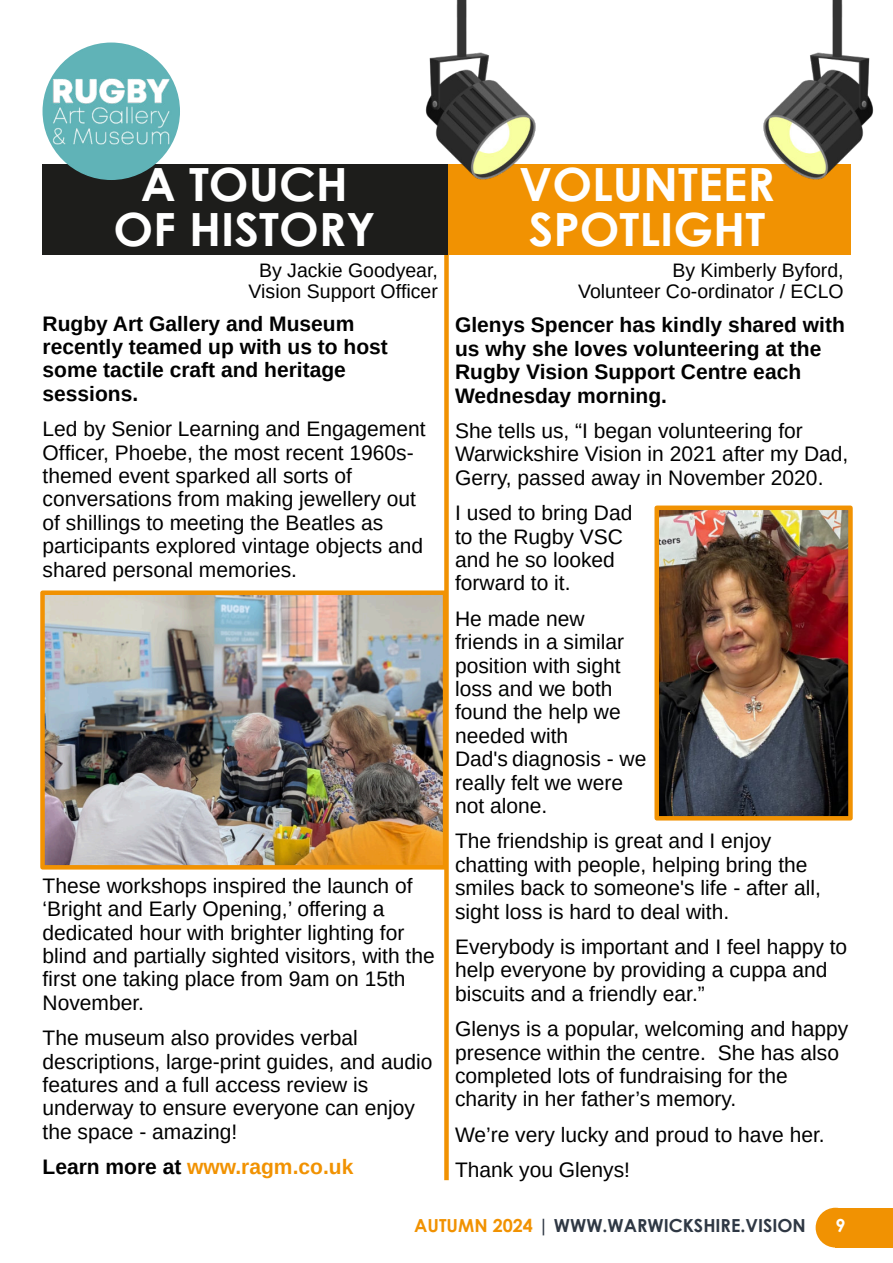
<style>
.page{position:relative;width:893px;height:1263px;background:#fff}
.page>*{position:absolute;margin:0;border:0;box-sizing:border-box;transform-origin:0 0}
.t1{font:700 45.9px/45.9px "Century Gothic";color:#fff}
.t2{font:21px/23.4px "Arimo";color:#000}
.t3{font:700 21px/23.4px "Arimo";color:#000}
.t4{font:700 21px "Arimo";color:#f19202}
.t5{font:19.5px/20.1px "Arimo";color:#000;text-align:right}
.t6{font:700 18px "Century Gothic";color:#2f3844}
.t7{font:700 18px "Century Gothic";color:#fff}
.s1{color:#000}
.s2{color:#f19202}
</style>
<div class="page">
<div style="left:816px;top:1208px;width:39px;height:39px;background:#f19202;border-radius:50%"></div>
<div style="left:835px;top:1208px;width:58px;height:39px;background:#f19202"></div>
<div style="left:444px;top:167px;width:5px;height:1011px;background:#f19202"></div>
<img style="left:659px;top:510px;width:189px;height:305px">
<div style="left:654px;top:505px;width:199px;height:315px;border:4px solid #f19202"></div>
<img style="left:45px;top:595px;width:397px;height:269px">
<div style="left:40px;top:590px;width:407px;height:279px;border:4px solid #f19202"></div>
<div style="left:445px;top:164px;width:405px;height:91px;background:#f19202"></div>
<div style="left:43px;top:164px;width:405px;height:91px;background:#1d1d1b"></div>
<img style="left:763px;top:0;width:111px;height:182px">
<img style="left:425px;top:0;width:111px;height:180px">
<img style="left:43px;top:43px;width:137px;height:137px;border-radius:50%">
<h1 class="t1" style="left:113px;top:165px;width:264px;text-align:center">A TOUCH<br>OF HISTORY</h1>
<p class="t5" style="left:249px;top:262px;width:191px;text-align:center">By Jackie Goodyear,<br>Vision Support Officer</p>
<p class="t3" style="left:43px;top:313px;width:347px">Rugby Art Gallery and Museum recently teamed up with us to host some tactile craft and heritage sessions.</p>
<p class="t2" style="left:43px;top:419px;width:384px">Led by Senior Learning and Engagement Officer, Phoebe, the most recent 1960s&shy;themed event sparked all sorts of conversations from making jewellery out of shillings to meeting the Beatles as participants explored vintage objects and shared personal memories.</p>
<p class="t2" style="left:43px;top:876px;width:394px">These workshops inspired the launch of ‘Bright and Early Opening,’ offering a dedicated hour with brighter lighting for blind and partially sighted visitors, with the first one taking place from 9am on 15th November.</p>
<p class="t2" style="left:43px;top:1028px;width:391px">The museum also provides verbal descriptions, large-print guides, and audio features and a full access review is underway to ensure everyone can enjoy the space - amazing!</p>
<p class="t4" style="left:43px;top:1159px;width:312px"><span class="s1">Learn more at</span> www.ragm.co.uk</p>
<h1 class="t1" style="left:519px;top:165px;width:257px">VOLUNTEER<br>SPOTLIGHT</h1>
<p class="t5" style="left:578px;top:262px;width:267px">By Kimberly Byford,<br>Volunteer Co-ordinator / ECLO</p>
<p class="t3" style="left:455px;top:315px;width:391px">Glenys Spencer has kindly shared with us why she loves volunteering at the<br>Rugby Vision Support Centre each<br>Wednesday morning.</p>
<p class="t2" style="left:455px;top:421px;width:395px">She tells us, “I began volunteering for<br>Warwickshire Vision in 2021 after my Dad,<br>Gerry, passed away in November 2020.</p>
<p class="t2" style="left:455px;top:503px;width:179px">I used to bring Dad to the Rugby VSC and he so looked forward to it.</p>
<p class="t2" style="left:455px;top:609px;width:193px">He made new friends in a similar position with sight loss and we both found the help we needed with<br>Dad's diagnosis - we really felt we were not alone.</p>
<p class="t2" style="left:455px;top:831px;width:367px">The friendship is great and I enjoy chatting with people, helping bring the smiles back to someone's life - after all, sight loss is hard to deal with.</p>
<p class="t2" style="left:455px;top:937px;width:394px">Everybody is important and I feel happy to help everyone by providing a cuppa and biscuits and a friendly ear.”</p>
<p class="t2" style="left:455px;top:1019px;width:395px">Glenys is a popular, welcoming and happy presence within the centre. She has also completed lots of fundraising for the charity in her father’s memory.</p>
<p class="t2" style="left:455px;top:1119px;width:371px;line-height:35.4px">We’re very lucky and proud to have her.<br>Thank you Glenys!</p>
<p class="t6" style="left:414px;top:1218px;width:393px"><span class="s2">AUTUMN 2024</span> | WWW.WARWICKSHIRE.VISION</p>
<p class="t7" style="left:835px;top:1218px;width:12px">9</p>
</div>
